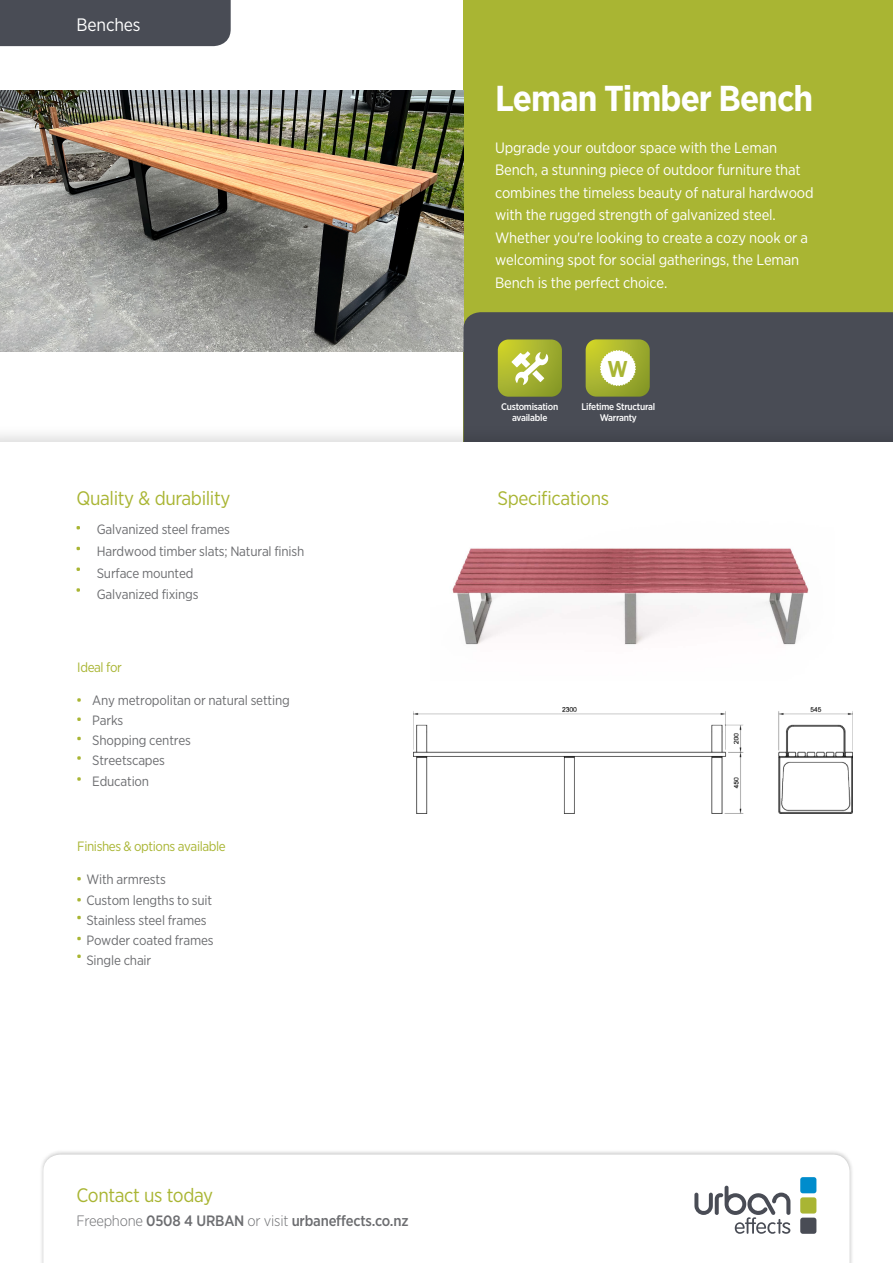
<style>
.page{position:relative;width:893px;height:1263px;background:#fff}
.page>*{position:absolute;margin:0;border:0;box-sizing:border-box;transform-origin:0 0}
.t1{font:700 36px "Gotham Narrow";letter-spacing:-.03em;color:#fff}
.t2{font:600 23.55px "Geogrotesque";color:#a9b533}
.t3{font:19.5px "Gotham Narrow";letter-spacing:-.02em;color:#a9b533}
.t4{font:18px "Gotham Narrow";letter-spacing:-.01em;color:#fff}
.t5{font:15px/22.5px "Gotham Narrow";letter-spacing:-.01em;color:#fff}
.t6{font:500 15px "Gotham Narrow";letter-spacing:-.015em;color:#6d6e71}
.t7{font:13.5px/20.2px "Gotham Narrow";letter-spacing:-.015em;color:#6d6e71}
.t8{font:13.5px "Gotham Narrow";letter-spacing:-.03em;color:#a9b533}
.t9{font:500 9.6px/10.6px "Gotham Narrow";letter-spacing:-.025em;color:#fff;text-align:center}
.s1{font-weight:300}
</style>
<div class="page">
<div style="left:39px;top:1149px;width:815px;height:114px;background:#000;opacity:.25"></div>
<svg style="left:43px;top:1154px;width:807px;height:109px"></svg>
<div style="left:800px;top:1177px;width:16px;height:16px;background:#008ccc;border-radius:3px"></div>
<div style="left:800px;top:1197px;width:16px;height:16px;background:#a9b533;border-radius:3px"></div>
<div style="left:800px;top:1217px;width:16px;height:17px;background:#494c55;border-radius:3px"></div>
<svg style="left:694px;top:1186px;width:96px;height:48px"></svg>
<div style="left:463px;top:0;width:430px;height:445px;background:#a9b533"></div>
<img style="left:0;top:91px;width:464px;height:261px">
<div style="left:0;top:0;width:231px;height:46px;background:#494c55"></div>
<svg style="left:77px;top:567px;width:3px;height:4px"></svg>
<svg style="left:77px;top:588px;width:3px;height:4px"></svg>
<svg style="left:77px;top:698px;width:4px;height:4px"></svg>
<svg style="left:77px;top:717px;width:4px;height:4px"></svg>
<svg style="left:77px;top:737px;width:4px;height:3px"></svg>
<svg style="left:77px;top:877px;width:4px;height:3px"></svg>
<svg style="left:77px;top:916px;width:4px;height:3px"></svg>
<svg style="left:77px;top:954px;width:4px;height:4px"></svg>
<div style="left:463px;top:312px;width:430px;height:112px;background:#494c55"></div>
<svg style="left:586px;top:339px;width:64px;height:58px"></svg>
<svg style="left:498px;top:339px;width:64px;height:58px"></svg>
<div style="left:0;top:424px;width:893px;height:46px;background:#000;opacity:.15"></div>
<div style="left:0;top:442px;width:893px;height:18px;background:#fff"></div>
<div style="left:0;top:447px;width:893px;height:26px;background:#fff"></div>
<svg style="left:77px;top:898px;width:4px;height:3px"></svg>
<svg style="left:77px;top:937px;width:4px;height:3px"></svg>
<svg style="left:77px;top:756px;width:4px;height:4px"></svg>
<svg style="left:77px;top:777px;width:4px;height:4px"></svg>
<img style="left:414px;top:707px;width:438px;height:107px">
<img style="left:452px;top:548px;width:357px;height:97px">
<p class="t4" style="left:77px;top:13px;width:66px">Benches</p>
<h3 class="t3" style="left:77px;top:486px;width:155px">Quality &amp; durability</h3>
<p class="t7" style="left:97px;top:518px;width:209px;line-height:21.8px">Galvanized steel frames<br>Hardwood timber slats; Natural finish<br>Surface mounted<br>Galvanized fixings</p>
<p class="t8" style="left:77px;top:659px;width:46px">Ideal for</p>
<p class="t7" style="left:92px;top:689px;width:199px">Any metropolitan or natural setting<br>Parks<br>Shopping centres<br>Streetscapes<br>Education</p>
<p class="t8" style="left:77px;top:837px;width:150px">Finishes &amp; options available</p>
<p class="t7" style="left:86px;top:869px;width:129px">With armrests<br>Custom lengths to suit<br>Stainless steel frames<br>Powder coated frames<br>Single chair</p>
<h1 class="t1" style="left:495px;top:75px;width:320px">Leman Timber Bench</h1>
<p class="t5" style="left:495px;top:136px;width:320px">Upgrade your outdoor space with the Leman Bench, a stunning piece of outdoor furniture that combines the timeless beauty of natural hardwood with the rugged strength of galvanized steel.<br>Whether you're looking to create a cozy nook or a welcoming spot for social gatherings, the Leman Bench is the perfect choice.</p>
<p class="t9" style="left:501px;top:401px;width:59px">Customisation available</p>
<h2 class="t2" style="left:608px;top:354px;width:21px">W</h2>
<p class="t9" style="left:581px;top:401px;width:75px">Lifetime Structural<br>Warranty</p>
<h3 class="t3" style="left:497px;top:486px;width:113px">Specifications</h3>
<h3 class="t3" style="left:77px;top:1183px;width:138px">Contact us today</h3>
<p class="t6" style="left:77px;top:1211px;width:333px"><span class="s1">Freephone</span> 0508 4 URBAN <span class="s1">or visit</span> urbaneffects.co.nz</p>
</div>
